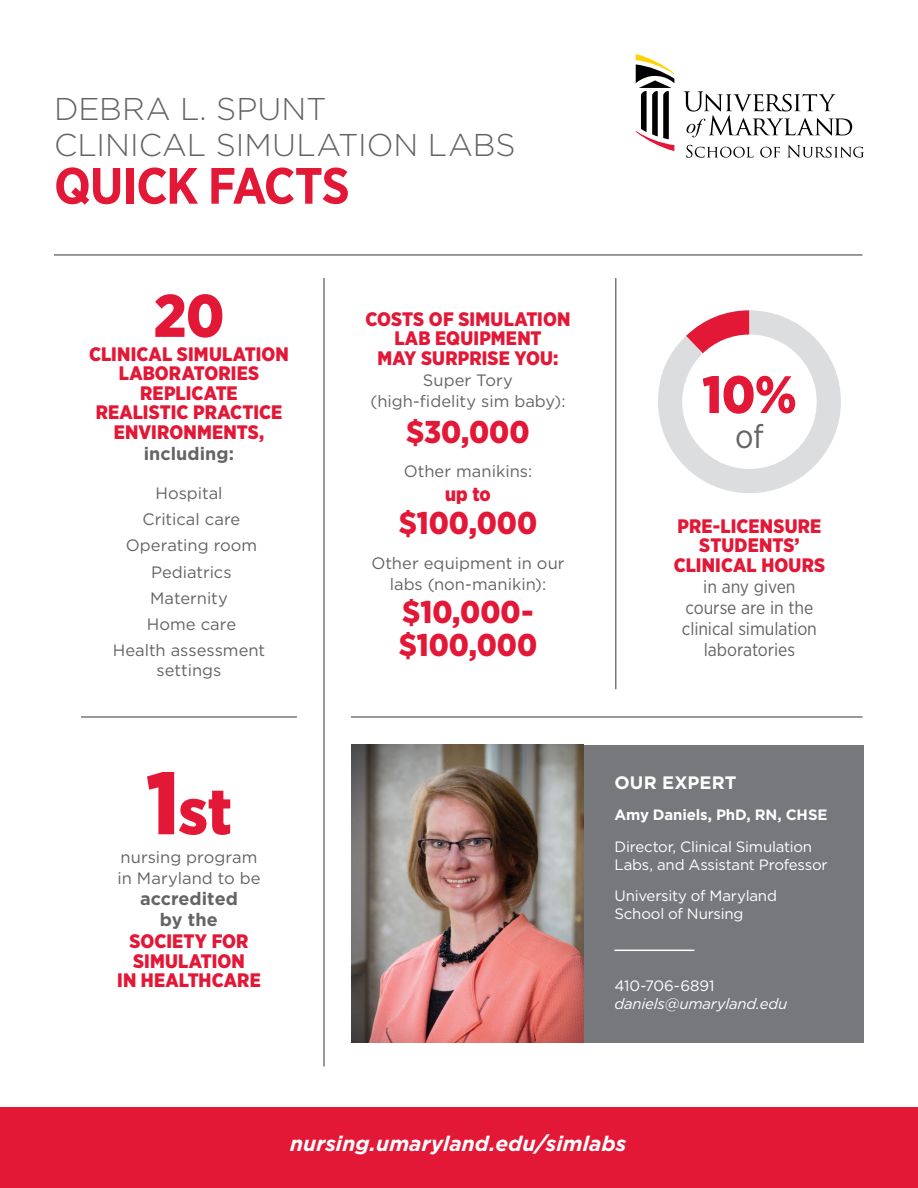
<style>
.page{position:relative;width:918px;height:1188px;background:#fff}
.page>*{position:absolute;margin:0;border:0;box-sizing:border-box;transform-origin:0 0}
.t1{font:900 64.5px "Gotham Narrow";color:#e31837}
.t2{font:900 60px "Gotham Narrow";color:#e31837}
.t3{font:900 52.65px "Gotham Narrow";color:#e31837}
.t4{font:700 51px "Gotham Narrow";letter-spacing:-.025em;color:#e31837}
.t5{font:33.15px "Gotham Narrow";color:#636466}
.t6{font:300 31.5px/36px "Gotham";color:#636466}
.t7{font:900 31.5px/33px "Gotham Narrow";color:#e31837}
.t8{font:italic 700 21px "Gotham";letter-spacing:.005em;color:#fff}
.t9{font:900 19.5px/19.5px "Gotham Narrow";letter-spacing:.005em;color:#e31837;text-align:center}
.t10{font:18px/21px "Gotham Narrow";letter-spacing:-.005em;color:#636466;text-align:center}
.t11{font:700 18px/21px "Gotham";letter-spacing:.005em;color:#636466;text-align:center}
.t12{font:700 18px "Gotham";letter-spacing:.005em;color:#fff}
.t13{font:16.5px/21px "Gotham";color:#636466;text-align:center}
.t14{font:15px/18px "Gotham";letter-spacing:-.015em;color:#fff}
.t15{font:italic 15px/18px "Gotham";letter-spacing:-.015em;color:#fff}
.t16{font:700 15px "Gotham";letter-spacing:-.01em;color:#fff}
.s1{font-size:88.5px}
.s2{font-style:normal}
</style>
<div class="page">
<svg style="left:686px;top:145px;width:68px;height:13px"></svg>
<svg style="left:760px;top:147px;width:20px;height:11px"></svg>
<svg style="left:787px;top:145px;width:77px;height:13px"></svg>
<svg style="left:684px;top:91px;width:168px;height:46px"></svg>
<svg style="left:636px;top:54px;width:38px;height:97px"></svg>
<svg style="left:658px;top:310px;width:183px;height:183px"></svg>
<div style="left:682px;top:335px;width:135px;height:134px;background:#fff;border-radius:50%"></div>
<div style="left:351px;top:745px;width:513px;height:298px;background:#77787b"></div>
<img style="left:351px;top:745px;width:233px;height:298px">
<hr style="left:81px;top:716px;width:216px;height:2px;background:#77787b">
<hr style="left:614px;top:950px;width:80px;height:1px;background:#fff">
<hr style="left:351px;top:716px;width:511px;height:2px;background:#77787b">
<hr style="left:54px;top:254px;width:808px;height:2px;background:#77787b">
<hr style="left:323px;top:278px;width:2px;height:789px;background:#77787b">
<hr style="left:615px;top:278px;width:1px;height:411px;background:#77787b">
<div style="left:0;top:1107px;width:918px;height:81px;background:#e31837"></div>
<p class="t6" style="left:54px;top:90px;width:463px">DEBRA L. SPUNT<br>CLINICAL SIMULATION LABS</p>
<p class="t4" style="left:54px;top:153px;width:297px">QUICK FACTS</p>
<p class="t2" style="left:154px;top:276px;width:72px">20</p>
<p class="t9" style="left:89px;top:344px;width:201px">CLINICAL SIMULATION</p>
<p class="t9" style="left:119px;top:364px;width:142px">LABORATORIES<br>REPLICATE</p>
<p class="t9" style="left:96px;top:403px;width:188px">REALISTIC PRACTICE<br>ENVIRONMENTS,</p>
<p class="t11" style="left:144px;top:443px;width:92px">including:</p>
<p class="t13" style="left:155px;top:482px;width:69px">Hospital</p>
<p class="t13" style="left:143px;top:508px;width:99px">Critical care</p>
<p class="t13" style="left:126px;top:535px;width:133px">Operating room</p>
<p class="t13" style="left:151px;top:561px;width:82px">Pediatrics</p>
<p class="t13" style="left:150px;top:587px;width:79px">Maternity</p>
<p class="t13" style="left:147px;top:613px;width:91px">Home care</p>
<p class="t13" style="left:113px;top:640px;width:154px;line-height:19.5px">Health assessment settings</p>
<p class="t1" style="left:146px;top:769px;width:87px"><span class="s1">1</span>st</p>
<p class="t13" style="left:117px;top:846px;width:145px;text-align:left">nursing program in Maryland to be</p>
<p class="t11" style="left:140px;top:888px;width:99px">accredited by the</p>
<p class="t9" style="left:117px;top:931px;width:145px">SOCIETY FOR<br>SIMULATION<br>IN HEALTHCARE</p>
<p class="t9" style="left:366px;top:309px;width:206px">COSTS OF SIMULATION<br>LAB EQUIPMENT<br>MAY SURPRISE YOU:</p>
<p class="t13" style="left:370px;top:369px;width:197px">Super Tory (high-fidelity sim baby):</p>
<p class="t7" style="left:406px;top:415px;width:125px">$30,000</p>
<p class="t13" style="left:404px;top:461px;width:130px">Other manikins:</p>
<p class="t9" style="left:445px;top:485px;width:47px">up to</p>
<p class="t7" style="left:399px;top:506px;width:140px">$100,000</p>
<p class="t13" style="left:371px;top:552px;width:195px">Other equipment in our labs (non-manikin):</p>
<p class="t7" style="left:399px;top:595px;width:140px">$10,000- $100,000</p>
<p class="t3" style="left:702px;top:360px;width:96px">10%</p>
<p class="t5" style="left:735px;top:416px;width:30px">of</p>
<p class="t9" style="left:674px;top:516px;width:153px">PRE-LICENSURE<br>STUDENTS’<br>CLINICAL HOURS</p>
<p class="t10" style="left:682px;top:576px;width:137px">in any given course are in the clinical simulation laboratories</p>
<p class="t12" style="left:614px;top:770px;width:124px">OUR EXPERT</p>
<p class="t16" style="left:614px;top:805px;width:215px">Amy Daniels, PhD, RN, CHSE</p>
<p class="t14" style="left:614px;top:837px;width:215px">Director, Clinical Simulation<br>Labs, and Assistant Professor</p>
<p class="t14" style="left:614px;top:887px;width:164px">University of Maryland<br>School of Nursing</p>
<p class="t15" style="left:614px;top:977px;width:174px"><span class="s2">410-706-6891 </span>daniels@umaryland.edu</p>
<p class="t8" style="left:290px;top:1129px;width:338px">nursing.umaryland.edu/simlabs</p>
</div>
